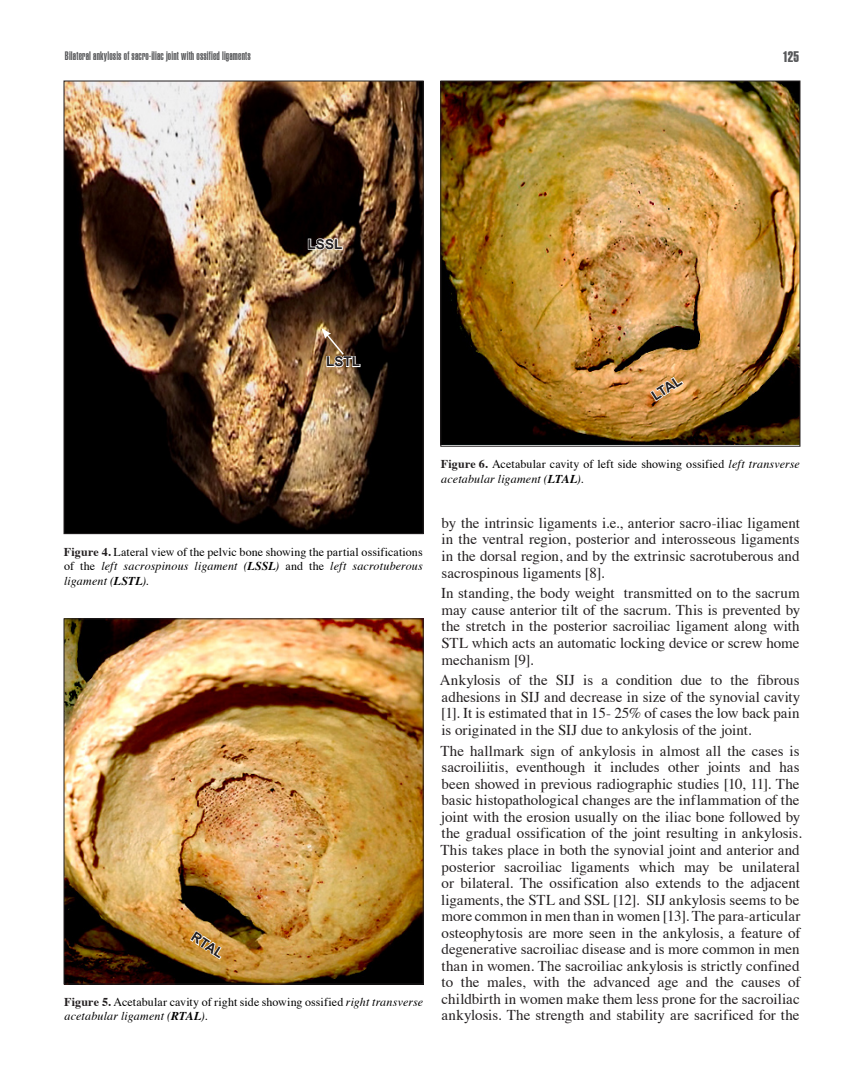
<style>
.page{position:relative;width:864px;height:1080px;background:#fff}
.page>*{position:absolute;margin:0;border:0;box-sizing:border-box;transform-origin:0 0}
.t1{font:15px/16.5px "Times";color:#231f20;text-align:justify}
.t2{font:15px "Helvetica Compressed Extra";color:#57585a}
.t3{font:700 13.5px "Arial";letter-spacing:.01em;color:#231f20}
.t4{font:12px/14.4px "Times";letter-spacing:.005em;color:#000}
.t5{font:12px "Helvetica Compressed Ultra";letter-spacing:.015em;color:#57585a}
.s1{font-weight:700;color:#231f20}
.s2{font-style:italic}
.s3{font-weight:700;font-style:italic}
</style>
<div class="page">
<img style="left:66px;top:621px;width:355px;height:361px">
<div style="left:64px;top:619px;width:359px;height:365px;border:1px solid #231f20"></div>
<svg style="left:189px;top:930px;width:34px;height:31px"></svg>
<img style="left:443px;top:83px;width:355px;height:361px">
<div style="left:441px;top:81px;width:359px;height:365px;border:1px solid #231f20"></div>
<svg style="left:649px;top:376px;width:36px;height:27px"></svg>
<img style="left:66px;top:83px;width:355px;height:449px">
<svg style="left:307px;top:237px;width:37px;height:14px"></svg>
<svg style="left:322px;top:328px;width:39px;height:40px;background:#7d654f"></svg>
<p class="t5" style="left:65px;top:49px;width:187px">Bilateral ankylosis of sacro-iliac joint with ossified ligaments</p>
<p class="t2" style="left:783px;top:48px;width:18px">125</p>
<p class="t3" style="left:308px;top:237px;width:36px">LSSL</p>
<p class="t3" style="left:326px;top:354px;width:36px">LSTL</p>
<p class="t3" style="left:649px;top:391px;width:34px;rotate:-33deg">LTAL</p>
<p class="t4" style="left:64px;top:543px;width:360px;text-align:justify"><span class="s1">Figure 4.</span> Lateral view of the pelvic bone showing the partial ossifications of the <span class="s2">left sacrospinous ligament (</span><span class="s3">LSSL</span><span class="s2">)</span> and the <span class="s2">left sacrotuberous ligament (</span><span class="s3">LSTL</span><span class="s2">)</span>.</p>
<p class="t3" style="left:197px;top:929px;width:37px;rotate:33deg">RTAL</p>
<p class="t4" style="left:64px;top:994px;width:360px"><span class="s1">Figure 5.</span> Acetabular cavity of right side showing ossified <span class="s2">right transverse acetabular ligament (</span><span class="s3">RTAL</span><span class="s2">)</span>.</p>
<p class="t4" style="left:441px;top:456px;width:360px"><span class="s1">Figure 6.</span> Acetabular cavity of left side showing ossified <span class="s2">left transverse acetabular ligament (</span><span class="s3">LTAL</span><span class="s2">)</span>.</p>
<p class="t1" style="left:441px;top:513px;width:360px">by the intrinsic ligaments i.e., anterior sacro-iliac ligament in the ventral region, posterior and interosseous ligaments in the dorsal region, and by the extrinsic sacrotuberous and sacrospinous ligaments [8].</p>
<p class="t1" style="left:441px;top:584px;width:361px">In standing, the body weight transmitted on to the sacrum may cause anterior tilt of the sacrum. This is prevented by the stretch in the posterior sacroiliac ligament along with STL which acts an automatic locking device or screw home mechanism [9].</p>
<p class="t1" style="left:440px;top:671px;width:362px">Ankylosis of the SIJ is a condition due to the fibrous adhesions in SIJ and decrease in size of the synovial cavity [1]. It is estimated that in 15- 25% of cases the low back pain is originated in the SIJ due to ankylosis of the joint.</p>
<p class="t1" style="left:441px;top:741px;width:363px;text-align:left">The hallmark sign of ankylosis in almost all the cases is sacroiliitis, eventhough it includes other joints and has been showed in previous radiographic studies [10, 11]. The basic histopathological changes are the inflammation of the joint with the erosion usually on the iliac bone followed by the gradual ossification of the joint resulting in ankylosis.<br>This takes place in both the synovial joint and anterior and posterior sacroiliac ligaments which may be unilateral or bilateral. The ossification also extends to the adjacent ligaments, the STL and SSL [12]. SIJ ankylosis seems to be more common in men than in women [13]. The para-articular osteophytosis are more seen in the ankylosis, a feature of degenerative sacroiliac disease and is more common in men than in women. The sacroiliac ankylosis is strictly confined to the males, with the advanced age and the causes of childbirth in women make them less prone for the sacroiliac ankylosis. The strength and stability are sacrificed for the</p>
</div>
